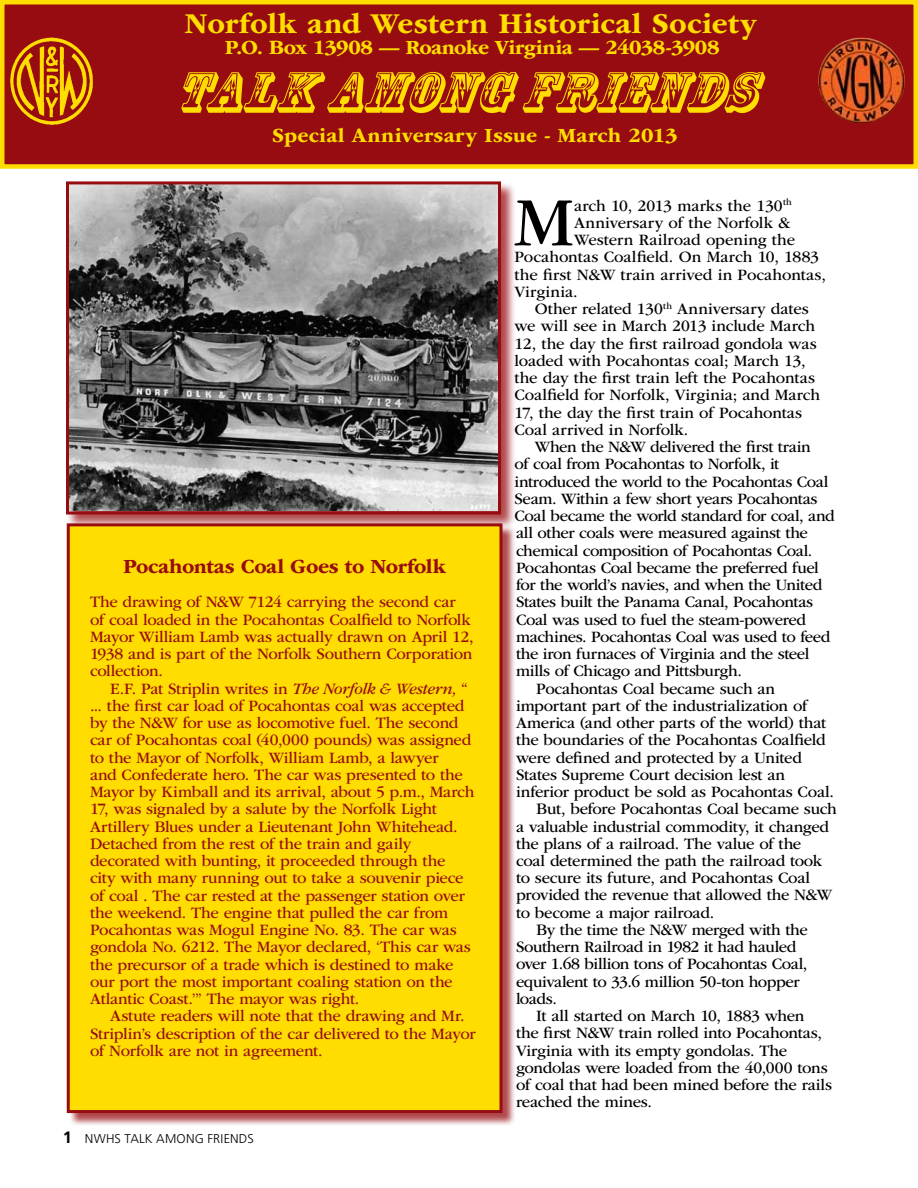
<style>
.page{position:relative;width:918px;height:1188px;background:#fff}
.page>*{position:absolute;margin:0;border:0;box-sizing:border-box;transform-origin:0 0}
.t1{font:71.85px "ITC Garamond Std";color:#000}
.t2{font:italic 54px "Rosewood Std";color:#fd0;scale:1.1 1}
.t3{font:700 30px "ITC Garamond Std";letter-spacing:.015em;color:#fd0}
.t4{font:700 21px "ITC Garamond Std";letter-spacing:-.025em;color:#fd0}
.t5{font:700 21px "ITC Garamond Std";letter-spacing:-.005em;color:#fd0}
.t6{font:700 21px "ITC Garamond Std";letter-spacing:-.015em;color:#960c10}
.t7{font:16.5px "ITC Garamond Std";letter-spacing:-.015em;color:#000}
.t8{font:16.5px/17.2px "ITC Garamond Std";letter-spacing:-.015em;color:#960c10}
.t9{font:16.5px "ITC Garamond Std";letter-spacing:.005em;color:#000}
.t10{font:16.5px "ITC Garamond Std";letter-spacing:-.035em;color:#000}
.t11{font:16.5px "ITC Garamond Std";letter-spacing:.015em;color:#000}
.t12{font:300 12.75px "Frutiger";letter-spacing:.02em;color:#000}
.s1{font-style:italic}
.s2{font-weight:700;font-size:16.5px}
</style>
<div class="page">
<div style="left:2px;top:2px;width:914px;height:164px;background:#960c10"></div>
<div style="left:0;top:0;width:918px;height:169px;border:4px solid #fd0"></div>
<img style="left:10px;top:37px;width:84px;height:88px">
<img style="left:819px;top:38px;width:85px;height:84px">
<div style="left:66px;top:181px;width:450px;height:349px;background:#960c10;opacity:.75"></div>
<img style="left:70px;top:185px;width:427px;height:325px">
<div style="left:66px;top:181px;width:435px;height:333px;border:3px solid #960c10"></div>
<div style="left:68px;top:525px;width:448px;height:601px;background:#960c10;opacity:.75"></div>
<div style="left:68px;top:525px;width:433px;height:587px;background:#fd0"></div>
<div style="left:67px;top:523px;width:435px;height:590px;border:3px solid #960c10"></div>
<h3 class="t3" style="left:185px;top:7px;width:573px">Norfolk and Western Historical Society</h3>
<p class="t4" style="left:225px;top:36px;width:496px">P.O. Box 13908 — Roanoke Virginia — 24038-3908</p>
<h2 class="t2" style="left:173px;top:60px;width:551px">TALKAMONGFRIENDS</h2>
<p class="t5" style="left:272px;top:123px;width:407px">Special Anniversary Issue - March 2013</p>
<p class="t6" style="left:123px;top:554px;width:325px">Pocahontas Coal Goes to Norfolk</p>
<p class="t8" style="left:90px;top:594px;width:385px">The drawing of N&amp;W 7124 carrying the second car of coal loaded in the Pocahontas Coalfield to Norfolk Mayor William Lamb was actually drawn on April 12, 1938 and is part of the Norfolk Southern Corporation collection.</p>
<p class="t8" style="left:90px;top:680px;width:386px;text-indent:20px">E.F. Pat Striplin writes in <span class="s1">The Norfolk &amp; Western,</span> “ ... the first car load of Pocahontas coal was accepted by the N&amp;W for use as locomotive fuel. The second car of Pocahontas coal (40,000 pounds) was assigned to the Mayor of Norfolk, William Lamb, a lawyer<br>and Confederate hero. The car was presented to the Mayor by Kimball and its arrival, about 5 p.m., March 17, was signaled by a salute by the Norfolk Light Artillery Blues under a Lieutenant John Whitehead.<br>Detached from the rest of the train and gaily decorated with bunting, it proceeded through the city with many running out to take a souvenir piece of coal . The car rested at the passenger station over the weekend. The engine that pulled the car from Pocahontas was Mogul Engine No. 83. The car was gondola No. 6212. The Mayor declared, ‘This car was the precursor of a trade which is destined to make our port the most important coaling station on the Atlantic Coast.’” The mayor was right.</p>
<p class="t8" style="left:90px;top:1008px;width:387px;text-indent:20px">Astute readers will note that the drawing and Mr.<br>Striplin’s description of the car delivered to the Mayor of Norfolk are not in agreement.</p>
<p class="t12" style="left:63px;top:1131px;width:192px"><span class="s2">1</span> NWHS TALK AMONG FRIENDS</p>
<h1 class="t1" style="left:514px;top:183px;width:61px">M</h1>
<p class="t7" style="left:574px;top:197px;width:219px">arch 10, 2013 marks the 130<sup>th</sup></p>
<p class="t7" style="left:574px;top:214px;width:218px">Anniversary of the Norfolk &amp;</p>
<p class="t7" style="left:574px;top:231px;width:223px">Western Railroad opening the</p>
<p class="t7" style="left:515px;top:248px;width:306px">Pocahontas Coalfield. On March 10, 1883</p>
<p class="t9" style="left:515px;top:266px;width:313px">the first N&amp;W train arrived in Pocahontas,</p>
<p class="t11" style="left:515px;top:283px;width:65px">Virginia.</p>
<p class="t7" style="left:535px;top:300px;width:276px">Other related 130<sup>th</sup> Anniversary dates</p>
<p class="t7" style="left:515px;top:317px;width:302px">we will see in March 2013 include March</p>
<p class="t7" style="left:515px;top:335px;width:304px">12, the day the first railroad gondola was</p>
<p class="t7" style="left:515px;top:352px;width:293px">loaded with Pocahontas coal; March 13,</p>
<p class="t7" style="left:515px;top:369px;width:302px">the day the first train left the Pocahontas</p>
<p class="t7" style="left:515px;top:386px;width:307px">Coalfield for Norfolk, Virginia; and March</p>
<p class="t7" style="left:515px;top:403px;width:289px">17, the day the first train of Pocahontas</p>
<p class="t7" style="left:515px;top:421px;width:175px">Coal arrived in Norfolk.</p>
<p class="t7" style="left:535px;top:438px;width:278px">When the N&amp;W delivered the first train</p>
<p class="t7" style="left:515px;top:455px;width:266px">of coal from Pocahontas to Norfolk, it</p>
<p class="t7" style="left:515px;top:472px;width:316px">introduced the world to the Pocahontas Coal</p>
<p class="t7" style="left:515px;top:490px;width:305px">Seam. Within a few short years Pocahontas</p>
<p class="t7" style="left:515px;top:507px;width:322px">Coal became the world standard for coal, and</p>
<p class="t7" style="left:516px;top:524px;width:293px">all other coals were measured against the</p>
<p class="t7" style="left:516px;top:541px;width:298px">chemical composition of Pocahontas Coal.</p>
<p class="t7" style="left:516px;top:559px;width:304px">Pocahontas Coal became the preferred fuel</p>
<p class="t10" style="left:516px;top:576px;width:308px">for the world’s navies, and when the United</p>
<p class="t7" style="left:516px;top:593px;width:299px">States built the Panama Canal, Pocahontas</p>
<p class="t7" style="left:516px;top:610px;width:291px">Coal was used to fuel the steam-powered</p>
<p class="t7" style="left:516px;top:628px;width:316px">machines. Pocahontas Coal was used to feed</p>
<p class="t7" style="left:516px;top:645px;width:295px">the iron furnaces of Virginia and the steel</p>
<p class="t7" style="left:516px;top:662px;width:227px">mills of Chicago and Pittsburgh.</p>
<p class="t7" style="left:536px;top:679px;width:240px">Pocahontas Coal became such an</p>
<p class="t7" style="left:516px;top:697px;width:293px">important part of the industrialization of</p>
<p class="t7" style="left:516px;top:714px;width:312px">America (and other parts of the world) that</p>
<p class="t7" style="left:516px;top:731px;width:311px">the boundaries of the Pocahontas Coalfield</p>
<p class="t7" style="left:516px;top:748px;width:287px">were defined and protected by a United</p>
<p class="t7" style="left:516px;top:766px;width:271px">States Supreme Court decision lest an</p>
<p class="t7" style="left:516px;top:783px;width:319px">inferior product be sold as Pocahontas Coal.</p>
<p class="t7" style="left:536px;top:800px;width:302px">But, before Pocahontas Coal became such</p>
<p class="t7" style="left:516px;top:817px;width:315px">a valuable industrial commodity, it changed</p>
<p class="t7" style="left:516px;top:835px;width:287px">the plans of a railroad. The value of the</p>
<p class="t7" style="left:516px;top:852px;width:308px">coal determined the path the railroad took</p>
<p class="t7" style="left:516px;top:869px;width:296px">to secure its future, and Pocahontas Coal</p>
<p class="t7" style="left:516px;top:886px;width:318px">provided the revenue that allowed the N&amp;W</p>
<p class="t7" style="left:516px;top:904px;width:200px">to become a major railroad.</p>
<p class="t7" style="left:536px;top:921px;width:273px">By the time the N&amp;W merged with the</p>
<p class="t7" style="left:516px;top:938px;width:282px">Southern Railroad in 1982 it had hauled</p>
<p class="t7" style="left:516px;top:955px;width:293px">over 1.68 billion tons of Pocahontas Coal,</p>
<p class="t7" style="left:516px;top:972px;width:285px">equivalent to 33.6 million 50-ton hopper</p>
<p class="t7" style="left:516px;top:990px;width:42px">loads.</p>
<p class="t7" style="left:536px;top:1007px;width:270px">It all started on March 10, 1883 when</p>
<p class="t7" style="left:516px;top:1024px;width:308px">the first N&amp;W train rolled into Pocahontas,</p>
<p class="t7" style="left:516px;top:1041px;width:273px">Virginia with its empty gondolas. The</p>
<p class="t7" style="left:516px;top:1059px;width:313px">gondolas were loaded from the 40,000 tons</p>
<p class="t7" style="left:516px;top:1076px;width:318px">of coal that had been mined before the rails</p>
<p class="t7" style="left:516px;top:1093px;width:138px">reached the mines.</p>
</div>
